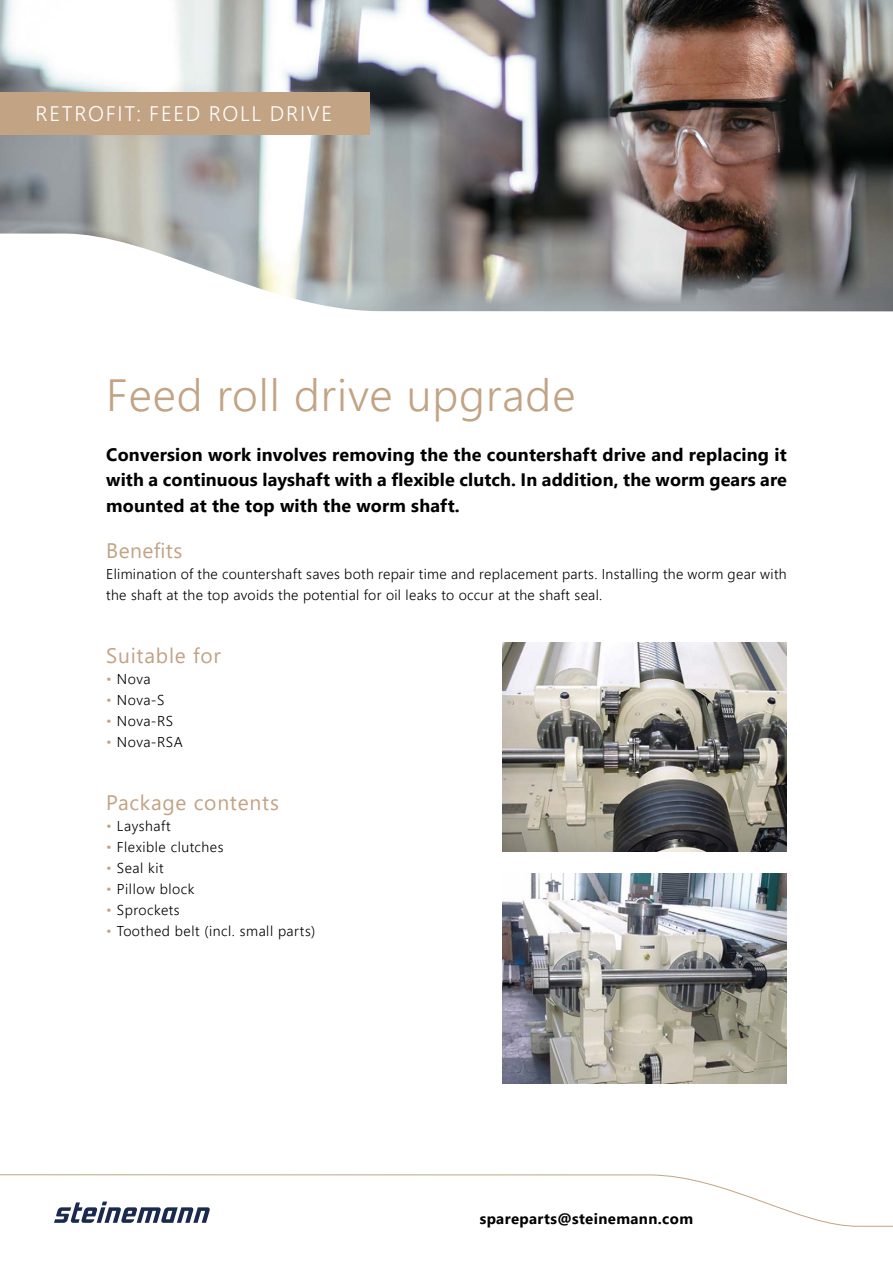
<style>
.page{position:relative;width:893px;height:1263px;background:#fff}
.page>*{position:absolute;margin:0;border:0;box-sizing:border-box;transform-origin:0 0}
.t1{font:300 45px "Segoe UI";letter-spacing:.02em;color:#c2a384}
.t2{font:21px "Segoe UI";letter-spacing:.035em;color:#c2a384}
.t3{font:300 21px "Segoe UI";letter-spacing:.085em;color:#fff}
.t4{font:700 18px/25.5px "Segoe UI";letter-spacing:.01em;color:#000;text-align:justify}
.t5{font:700 15px "Segoe UI";letter-spacing:.025em;color:#000}
.t6{font:300 14.25px/21px "Segoe UI";letter-spacing:.02em;color:#000}
.s1{color:#c2a384}
</style>
<div class="page">
<img style="left:0;top:0;width:893px;height:233px">
<svg style="left:0;top:1174px;width:893px;height:53px"></svg>
<svg style="left:0;top:233px;width:893px;height:79px"></svg>
<div style="left:0;top:93px;width:370px;height:42px;background:#c2a384"></div>
<img style="left:502px;top:873px;width:285px;height:210px">
<img style="left:502px;top:642px;width:285px;height:210px">
<h2 class="t3" style="left:35px;top:94px;width:298px">RETROFIT: FEED ROLL DRIVE</h2>
<h1 class="t1" style="left:106px;top:353px;width:471px">Feed roll drive upgrade</h1>
<p class="t4" style="left:106px;top:440px;width:682px">Conversion work involves removing the the countershaft drive and replacing it with a continuous layshaft with a flexible clutch. In addition, the worm gears are mounted at the top with the worm shaft.</p>
<h2 class="t2" style="left:106px;top:531px;width:78px">Benefits</h2>
<p class="t6" style="left:106px;top:562px;width:682px">Elimination of the countershaft saves both repair time and replacement parts. Installing the worm gear with the shaft at the top avoids the potential for oil leaks to occur at the shaft seal.</p>
<h2 class="t2" style="left:106px;top:636px;width:116px">Suitable for</h2>
<p class="t6" style="left:106px;top:667px;width:46px"><span class="s1">•</span> Nova</p>
<p class="t6" style="left:106px;top:688px;width:60px"><span class="s1">•</span> Nova-S</p>
<p class="t6" style="left:106px;top:709px;width:68px"><span class="s1">•</span> Nova-RS</p>
<p class="t6" style="left:106px;top:730px;width:78px"><span class="s1">•</span> Nova-RSA</p>
<h2 class="t2" style="left:106px;top:783px;width:174px">Package contents</h2>
<p class="t6" style="left:106px;top:814px;width:66px"><span class="s1">•</span> Layshaft</p>
<p class="t6" style="left:106px;top:835px;width:119px"><span class="s1">•</span> Flexible clutches</p>
<p class="t6" style="left:106px;top:856px;width:59px"><span class="s1">•</span> Seal kit</p>
<p class="t6" style="left:106px;top:877px;width:90px"><span class="s1">•</span> Pillow block</p>
<p class="t6" style="left:106px;top:898px;width:75px"><span class="s1">•</span> Sprockets</p>
<p class="t6" style="left:106px;top:919px;width:211px"><span class="s1">•</span> Toothed belt (incl. small parts)</p>
<p class="t5" style="left:480px;top:1204px;width:215px">spareparts@steinemann.com</p>
</div>
